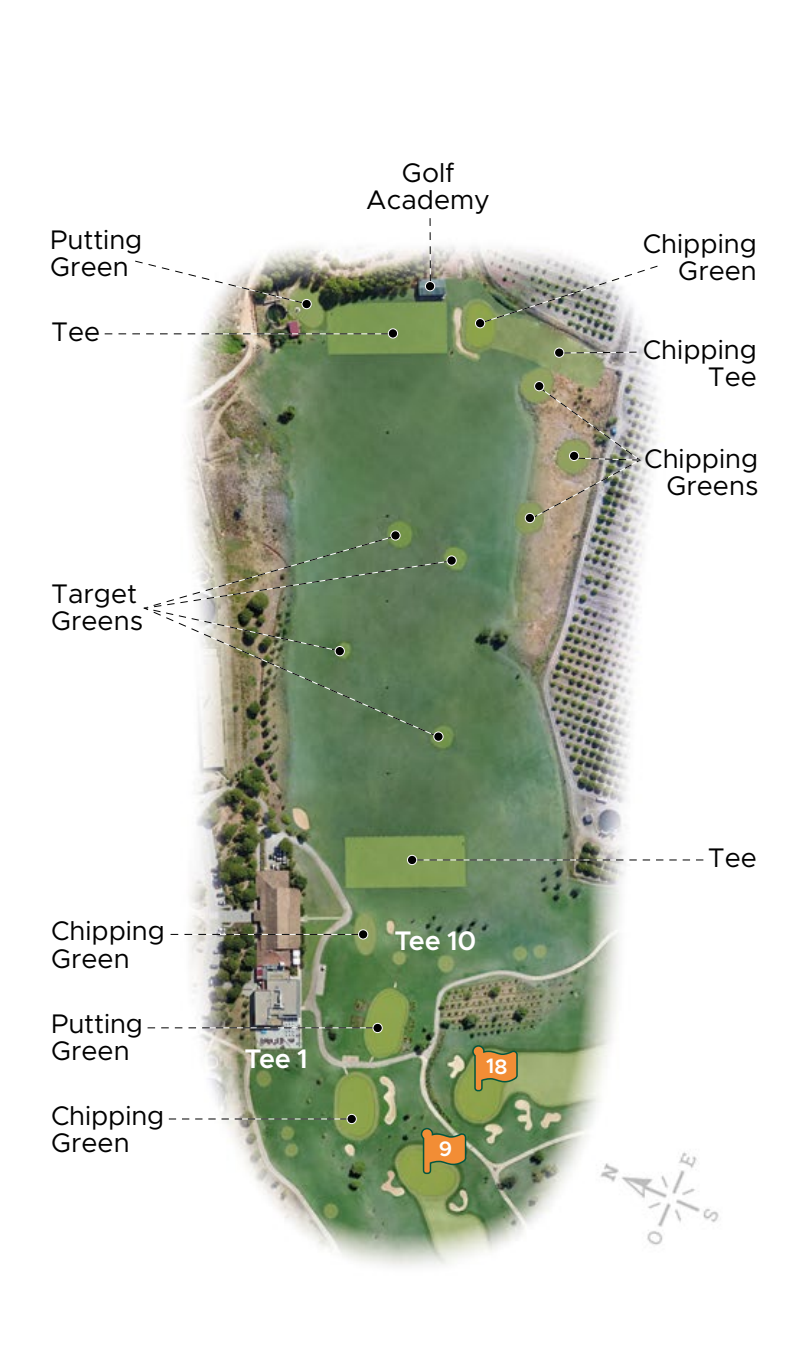
<style>
.page{position:relative;width:808px;height:1361px;background:#fff}
.page>*{position:absolute;margin:0;border:0;box-sizing:border-box;transform-origin:0 0}
.t1{font:27px/27px "Metropolis";color:#000}
.t2{font:600 27px "Metropolis";letter-spacing:-.01em;color:#fff}
.t3{font:600 21px "Metropolis";color:#fff}
</style>
<div class="page">
<img style="left:104px;top:246px;width:615px;height:1021px">
<img style="left:483px;top:265px;width:175px;height:58px">
<div style="left:475px;top:318px;width:10px;height:10px;background:#000;border-radius:50%"></div>
<div style="left:475px;top:318px;width:10px;height:10px;border:1px solid #fff;border-radius:50%"></div>
<svg style="left:564px;top:352px;width:72px;height:1px"></svg>
<div style="left:554px;top:348px;width:10px;height:9px;background:#000;border-radius:50%"></div>
<div style="left:554px;top:347px;width:10px;height:11px;border:1px solid #fff;border-radius:50%"></div>
<svg style="left:429px;top:218px;width:2px;height:63px"></svg>
<div style="left:425px;top:281px;width:10px;height:10px;background:#000;border-radius:50%"></div>
<div style="left:425px;top:281px;width:10px;height:10px;border:1px solid #fff;border-radius:50%"></div>
<svg style="left:105px;top:333px;width:283px;height:1px"></svg>
<img style="left:134px;top:260px;width:170px;height:44px">
<div style="left:302px;top:299px;width:9px;height:10px;background:#000;border-radius:50%"></div>
<div style="left:301px;top:299px;width:11px;height:10px;border:1px solid #fff;border-radius:50%"></div>
<div style="left:388px;top:329px;width:10px;height:9px;background:#000;border-radius:50%"></div>
<div style="left:388px;top:328px;width:10px;height:10px;border:1px solid #fff;border-radius:50%"></div>
<svg style="left:169px;top:1118px;width:178px;height:1px"></svg>
<div style="left:347px;top:1114px;width:9px;height:9px;background:#000;border-radius:50%"></div>
<div style="left:347px;top:1114px;width:10px;height:10px;border:1px solid #fff;border-radius:50%"></div>
<svg style="left:171px;top:934px;width:187px;height:1px"></svg>
<div style="left:358px;top:929px;width:10px;height:10px;background:#000;border-radius:50%"></div>
<div style="left:358px;top:929px;width:10px;height:10px;border:1px solid #fff;border-radius:50%"></div>
<svg style="left:417px;top:859px;width:286px;height:1px"></svg>
<div style="left:407px;top:855px;width:10px;height:9px;background:#000;border-radius:50%"></div>
<div style="left:407px;top:855px;width:10px;height:10px;border:1px solid #fff;border-radius:50%"></div>
<svg style="left:148px;top:1027px;width:224px;height:1px"></svg>
<div style="left:373px;top:1023px;width:9px;height:9px;background:#000;border-radius:50%"></div>
<div style="left:372px;top:1023px;width:11px;height:10px;border:1px solid #fff;border-radius:50%"></div>
<svg style="left:140px;top:536px;width:299px;height:197px"></svg>
<svg style="left:141px;top:560px;width:308px;height:176px"></svg>
<div style="left:391px;top:531px;width:9px;height:9px;background:#000;border-radius:50%"></div>
<div style="left:390px;top:530px;width:11px;height:10px;border:1px solid #fff;border-radius:50%"></div>
<div style="left:447px;top:556px;width:9px;height:9px;background:#000;border-radius:50%"></div>
<div style="left:446px;top:555px;width:11px;height:11px;border:1px solid #fff;border-radius:50%"></div>
<div style="left:335px;top:646px;width:9px;height:10px;background:#000;border-radius:50%"></div>
<div style="left:335px;top:646px;width:10px;height:10px;border:1px solid #fff;border-radius:50%"></div>
<div style="left:434px;top:732px;width:9px;height:9px;background:#000;border-radius:50%"></div>
<div style="left:433px;top:731px;width:10px;height:11px;border:1px solid #fff;border-radius:50%"></div>
<img style="left:533px;top:388px;width:109px;height:130px">
<div style="left:569px;top:451px;width:10px;height:9px;background:#000;border-radius:50%"></div>
<div style="left:569px;top:451px;width:10px;height:10px;border:1px solid #fff;border-radius:50%"></div>
<div style="left:525px;top:513px;width:9px;height:10px;background:#000;border-radius:50%"></div>
<div style="left:525px;top:513px;width:10px;height:10px;border:1px solid #fff;border-radius:50%"></div>
<div style="left:534px;top:381px;width:10px;height:10px;background:#000;border-radius:50%"></div>
<div style="left:534px;top:381px;width:10px;height:10px;border:1px solid #fff;border-radius:50%"></div>
<svg style="left:471px;top:1044px;width:47px;height:48px;background:#ab8940"></svg>
<svg style="left:420px;top:1127px;width:47px;height:48px;background:#a98741"></svg>
<p class="t1" style="left:50px;top:227px;width:94px">Putting<br>Green</p>
<p class="t1" style="left:51px;top:320px;width:51px">Tee</p>
<p class="t1" style="left:51px;top:582px;width:94px">Target<br>Greens</p>
<p class="t1" style="left:366px;top:161px;width:125px;text-align:center">Golf<br>Academy</p>
<p class="t1" style="left:51px;top:919px;width:116px">Chipping<br>Green</p>
<p class="t1" style="left:51px;top:1012px;width:94px">Putting<br>Green</p>
<p class="t1" style="left:51px;top:1103px;width:115px">Chipping<br>Green</p>
<p class="t2" style="left:244px;top:1046px;width:65px">Tee 1</p>
<p class="t2" style="left:394px;top:929px;width:84px">Tee 10</p>
<p class="t3" style="left:439px;top:1139px;width:15px">9</p>
<p class="t3" style="left:486px;top:1056px;width:23px">18</p>
<p class="t1" style="left:643px;top:231px;width:116px;text-align:right">Chipping<br>Green</p>
<p class="t1" style="left:643px;top:337px;width:116px;text-align:right">Chipping<br>Tee</p>
<p class="t1" style="left:644px;top:447px;width:116px;text-align:right">Chipping<br>Greens</p>
<p class="t1" style="left:708px;top:845px;width:51px">Tee</p>
</div>
